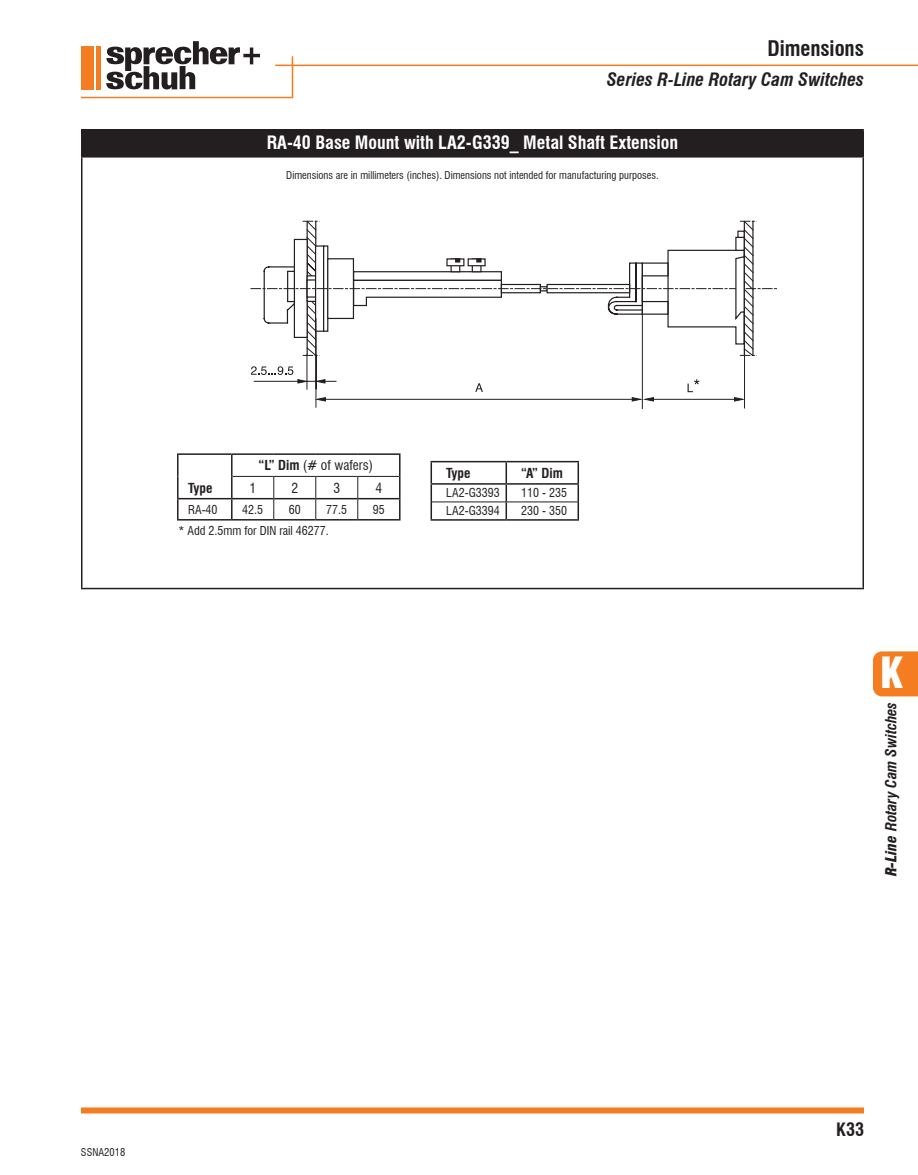
<style>
.page{position:relative;width:918px;height:1175px;background:#fff}
.page>*{position:absolute;margin:0;border:0;box-sizing:border-box;transform-origin:0 0}
.t1{font:900 condensed 42px "Swiss 721 BT";color:#fff}
.t2{font:700 condensed 21px "Swiss 721 BT";letter-spacing:-.005em;color:#231f20}
.t3{font:700 condensed 18px "Swiss 721 BT";color:#fff}
.t4{font:italic 700 condensed 18px "Swiss 721 BT";color:#231f20}
.t5{font:700 condensed 18px "Swiss 721 BT";color:#231f20}
.t6{font:italic 700 condensed 15px "Swiss 721 BT";color:#231f20}
.t7{font:condensed 13.5px "Swiss 721 BT";color:#231f20}
.t8{font:700 condensed 13.5px "Swiss 721 BT";color:#231f20}
.t9{font:condensed 12px "Swiss 721 BT";color:#231f20}
.t10{font:condensed 10.5px "Swiss 721 BT";color:#231f20}
.s1{font-weight:700}
.s2{font-weight:900}
</style>
<div class="page">
<div style="left:873px;top:651px;width:45px;height:45px;background:#f47d21"></div>
<div style="left:81px;top:1107px;width:783px;height:6px;background:#f47d21"></div>
<hr style="left:275px;top:65px;width:643px;height:1px;background:#f47d21">
<hr style="left:292px;top:56px;width:1px;height:41px;background:#f47d21">
<hr style="left:81px;top:97px;width:212px;height:1px;background:#f47d21">
<svg style="left:106px;top:41px;width:154px;height:49px"></svg>
<div style="left:81px;top:46px;width:13px;height:44px;background:#f47d21"></div>
<hr style="left:96px;top:46px;width:4px;height:44px;background:#f47d21">
<div style="left:82px;top:130px;width:781px;height:27px;background:#231f20"></div>
<hr style="left:81px;top:129px;width:783px;height:1px;background:#231f20">
<svg style="left:81px;top:130px;width:1px;height:26px"></svg>
<hr style="left:862px;top:130px;width:2px;height:26px;background:#231f20">
<hr style="left:81px;top:156px;width:783px;height:2px;background:#231f20">
<hr style="left:81px;top:158px;width:1px;height:430px;background:#231f20">
<hr style="left:862px;top:158px;width:2px;height:430px;background:#231f20">
<hr style="left:81px;top:588px;width:783px;height:1px;background:#231f20">
<hr style="left:431px;top:461px;width:75px;height:1px;background:#231f20">
<hr style="left:506px;top:461px;width:73px;height:1px;background:#231f20">
<hr style="left:431px;top:483px;width:75px;height:1px;background:#231f20">
<hr style="left:506px;top:483px;width:73px;height:1px;background:#231f20">
<svg style="left:431px;top:462px;width:1px;height:57px"></svg>
<svg style="left:506px;top:462px;width:1px;height:57px"></svg>
<svg style="left:578px;top:462px;width:1px;height:57px"></svg>
<hr style="left:431px;top:519px;width:75px;height:1px;background:#231f20">
<hr style="left:506px;top:519px;width:73px;height:1px;background:#231f20">
<hr style="left:432px;top:501px;width:74px;height:1px;background:#231f20">
<hr style="left:506px;top:501px;width:72px;height:1px;background:#231f20">
<hr style="left:177px;top:453px;width:55px;height:2px;background:#231f20">
<hr style="left:177px;top:455px;width:2px;height:21px;background:#231f20">
<hr style="left:232px;top:453px;width:42px;height:2px;background:#231f20">
<hr style="left:231px;top:455px;width:2px;height:21px;background:#231f20">
<hr style="left:274px;top:453px;width:42px;height:2px;background:#231f20">
<hr style="left:316px;top:453px;width:42px;height:2px;background:#231f20">
<hr style="left:358px;top:453px;width:43px;height:2px;background:#231f20">
<hr style="left:399px;top:455px;width:2px;height:21px;background:#231f20">
<hr style="left:177px;top:476px;width:2px;height:22px;background:#231f20">
<hr style="left:231px;top:476px;width:2px;height:22px;background:#231f20">
<hr style="left:399px;top:476px;width:2px;height:22px;background:#231f20">
<hr style="left:177px;top:498px;width:55px;height:1px;background:#231f20">
<hr style="left:177px;top:499px;width:2px;height:20px;background:#231f20">
<hr style="left:232px;top:498px;width:41px;height:1px;background:#231f20">
<hr style="left:231px;top:499px;width:2px;height:20px;background:#231f20">
<hr style="left:274px;top:498px;width:41px;height:1px;background:#231f20">
<hr style="left:316px;top:498px;width:41px;height:1px;background:#231f20">
<hr style="left:358px;top:498px;width:43px;height:1px;background:#231f20">
<hr style="left:399px;top:499px;width:2px;height:20px;background:#231f20">
<hr style="left:177px;top:519px;width:55px;height:1px;background:#231f20">
<hr style="left:232px;top:519px;width:42px;height:1px;background:#231f20">
<hr style="left:274px;top:519px;width:42px;height:1px;background:#231f20">
<hr style="left:316px;top:519px;width:42px;height:1px;background:#231f20">
<hr style="left:358px;top:519px;width:43px;height:1px;background:#231f20">
<hr style="left:233px;top:476px;width:41px;height:1px;background:#231f20">
<hr style="left:274px;top:476px;width:42px;height:1px;background:#231f20">
<hr style="left:316px;top:476px;width:42px;height:1px;background:#231f20">
<hr style="left:358px;top:476px;width:41px;height:1px;background:#231f20">
<svg style="left:273px;top:477px;width:1px;height:42px"></svg>
<svg style="left:315px;top:477px;width:1px;height:42px"></svg>
<svg style="left:357px;top:477px;width:1px;height:42px"></svg>
<svg style="left:688px;top:379px;width:11px;height:13px"></svg>
<svg style="left:475px;top:383px;width:8px;height:9px"></svg>
<hr style="left:324px;top:399px;width:312px;height:1px;background:#231f20">
<hr style="left:649px;top:399px;width:87px;height:1px;background:#231f20">
<svg style="left:317px;top:397px;width:9px;height:5px"></svg>
<svg style="left:734px;top:397px;width:10px;height:5px"></svg>
<svg style="left:632px;top:397px;width:22px;height:5px"></svg>
<hr style="left:744px;top:327px;width:1px;height:81px;background:#231f20">
<hr style="left:642px;top:314px;width:1px;height:95px;background:#231f20">
<svg style="left:251px;top:221px;width:526px;height:135px"></svg>
<hr style="left:307px;top:355px;width:1px;height:34px;background:#231f20">
<svg style="left:251px;top:366px;width:85px;height:18px"></svg>
<hr style="left:254px;top:381px;width:46px;height:1px;background:#231f20">
<hr style="left:316px;top:319px;width:1px;height:88px;background:#231f20">
<h2 class="t2" style="left:768px;top:36px;width:98px">Dimensions</h2>
<h3 class="t4" style="left:607px;top:69px;width:259px">Series R-Line Rotary Cam Switches</h3>
<h3 class="t3" style="left:267px;top:132px;width:413px">RA-40 Base Mount with LA2-G339_ Metal Shaft Extension</h3>
<p class="t10" style="left:286px;top:169px;width:374px">Dimensions are in millimeters (inches). Dimensions not intended for manufacturing purposes.</p>
<p class="t8" style="left:188px;top:479px;width:26px">Type</p>
<p class="t7" style="left:259px;top:457px;width:116px"><span class="s1">“L” Dim</span> (# of wafers)</p>
<p class="t7" style="left:249px;top:479px;width:8px">1</p>
<p class="t7" style="left:291px;top:479px;width:8px">2</p>
<p class="t7" style="left:333px;top:479px;width:8px">3</p>
<p class="t7" style="left:375px;top:479px;width:8px">4</p>
<p class="t9" style="left:188px;top:502px;width:31px">RA-40</p>
<p class="t9" style="left:242px;top:502px;width:22px">42.5</p>
<p class="t9" style="left:289px;top:502px;width:13px">60</p>
<p class="t9" style="left:326px;top:502px;width:22px">77.5</p>
<p class="t9" style="left:373px;top:502px;width:13px">95</p>
<p class="t9" style="left:179px;top:523px;width:152px">* Add 2.5mm for DIN rail 46277.</p>
<p class="t8" style="left:446px;top:465px;width:26px">Type</p>
<p class="t8" style="left:521px;top:465px;width:43px">“A” Dim</p>
<p class="t9" style="left:446px;top:486px;width:55px">LA2-G3393</p>
<p class="t9" style="left:521px;top:486px;width:47px">110 - 235</p>
<p class="t9" style="left:446px;top:504px;width:55px">LA2-G3394</p>
<p class="t9" style="left:521px;top:504px;width:47px">230 - 350</p>
<p class="t10" style="left:81px;top:1146px;width:46px">SSNA2018</p>
<h1 class="t1" style="left:880px;top:648px;width:24px">K</h1>
<h3 class="t6" style="left:882px;top:876px;width:176px;rotate:-90deg"><span class="s2">R-Line</span> Rotary Cam Switches</h3>
<h3 class="t5" style="left:836px;top:1118px;width:29px">K33</h3>
</div>
